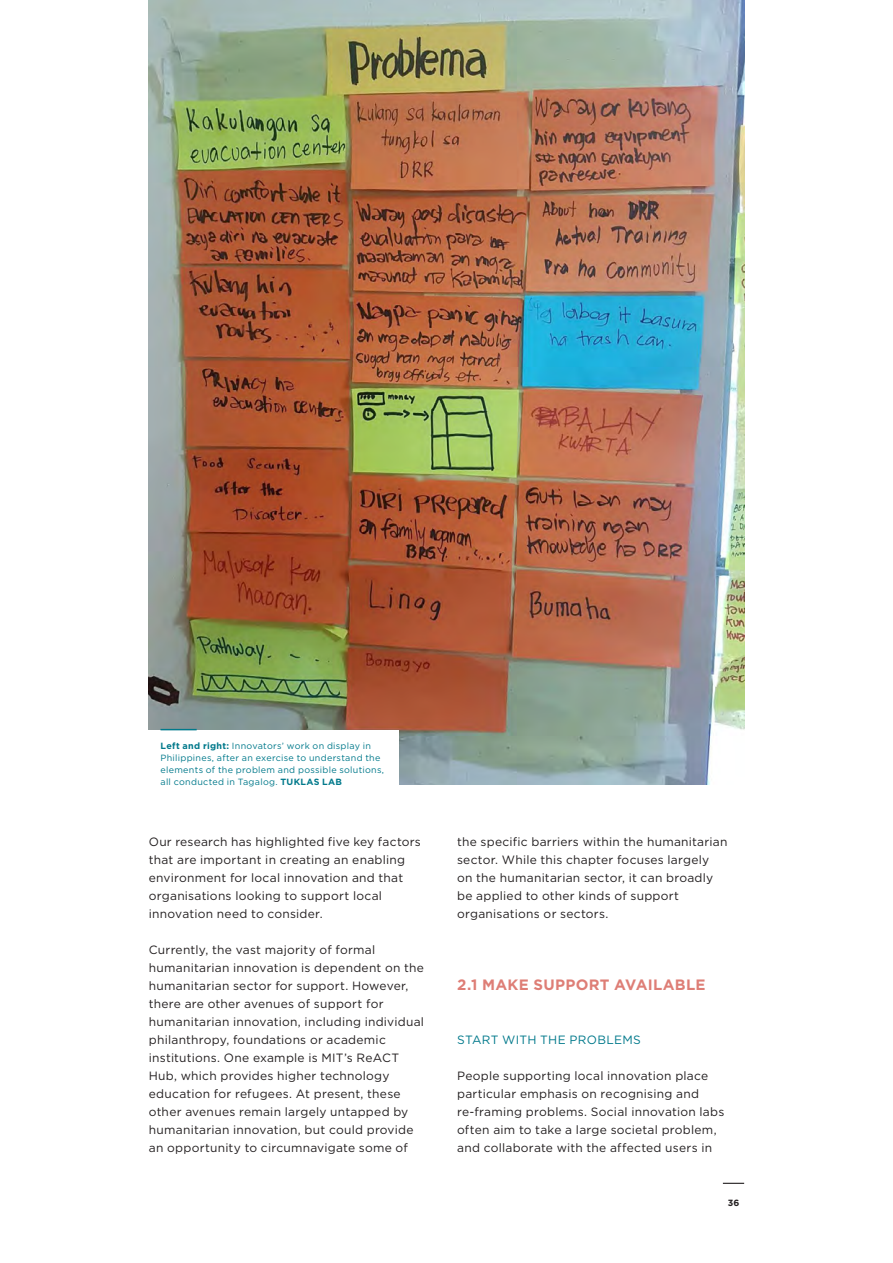
<style>
.page{position:relative;width:893px;height:1263px;background:#fff}
.page>*{position:absolute;margin:0;border:0;box-sizing:border-box;transform-origin:0 0}
.t1{font:700 15px "Gotham";letter-spacing:.02em;color:#de7e76}
.t2{font:12px/18px "Gotham";letter-spacing:.02em;color:#231f20}
.t3{font:12px "Gotham";letter-spacing:.02em;color:#00798b}
.Captions{font:9px/12px "Gotham";letter-spacing:.03em;color:#00798b}
.t4{font:700 9px "Gotham";color:#231f20}
.s1{font-weight:700}
</style>
<div class="page">
<svg style="left:723px;top:1183px;width:21px;height:1px"></svg>
<img style="left:149px;top:0;width:595px;height:784px">
<div style="left:148px;top:729px;width:251px;height:68px;background:#fff"></div>
<hr style="left:161px;top:729px;width:36px;height:1px;background:#00798b">
<p class="Captions" style="left:161px;top:739px;width:225px"><span class="s1">Left and right:</span> Innovators’ work on display in Philippines, after an exercise to understand the elements of the problem and possible solutions, all conducted in Tagalog. <span class="s1">TUKLAS LAB</span></p>
<p class="t2" style="left:149px;top:833px;width:274px">Our research has highlighted five key factors that are important in creating an enabling environment for local innovation and that organisations looking to support local innovation need to consider.</p>
<p class="t2" style="left:149px;top:941px;width:277px">Currently, the vast majority of formal humanitarian innovation is dependent on the humanitarian sector for support. However, there are other avenues of support for humanitarian innovation, including individual philanthropy, foundations or academic institutions. One example is MIT’s ReACT Hub, which provides higher technology education for refugees. At present, these other avenues remain largely untapped by humanitarian innovation, but could provide an opportunity to circumnavigate some of</p>
<p class="t2" style="left:457px;top:833px;width:272px">the specific barriers within the humanitarian sector. While this chapter focuses largely on the humanitarian sector, it can broadly be applied to other kinds of support organisations or sectors.</p>
<h3 class="t1" style="left:457px;top:976px;width:250px">2.1 MAKE SUPPORT AVAILABLE</h3>
<h4 class="t3" style="left:457px;top:1033px;width:126px">START WITH THE PRO</h4>
<h4 class="t3" style="left:597px;top:1033px;width:45px">BLEMS</h4>
<p class="t2" style="left:457px;top:1067px;width:269px">People supporting local innovation place particular emphasis on recognising and re-framing problems. Social innovation labs often aim to take a large societal problem, and collaborate with the affected users in</p>
<p class="t4" style="left:728px;top:1198px;width:13px">36</p>
</div>
